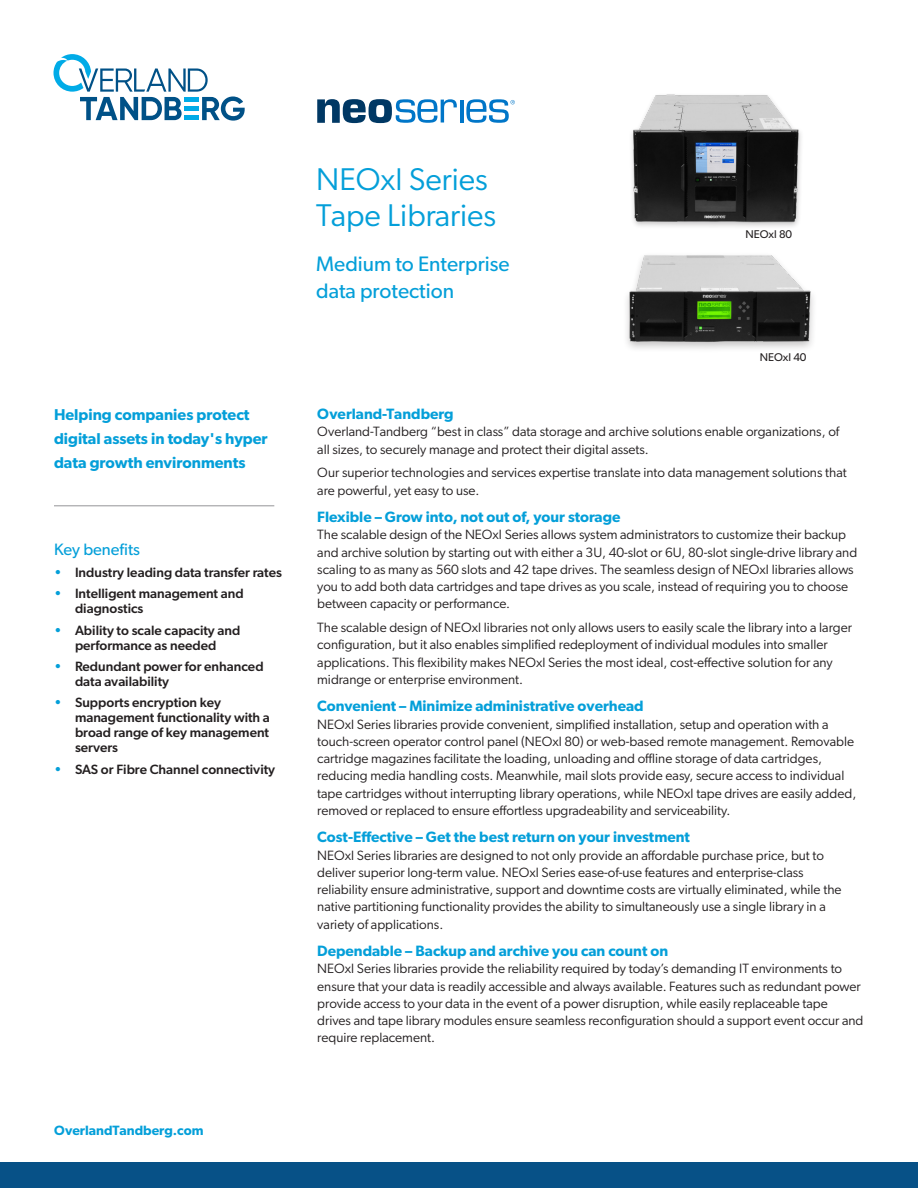
<style>
.page{position:relative;width:918px;height:1188px;background:#fff}
.page>*{position:absolute;margin:0;border:0;box-sizing:border-box;transform-origin:0 0}
.H_TITLE{font:31.5px/36px "Gibson";color:#049fd9}
.t1{font:21px/27px "Gibson";color:#049fd9}
.t2{font:16.5px "Gibson";color:#049fd9}
.SIDEBAR{font:600 15.75px/24px "Gibson";color:#049fd9}
.t3{font:600 15px "Gibson";color:#049fd9}
.BODY{font:13.5px/17.2px "Gibson";color:#231f20}
.t4{font:500 13.5px/15px "Gibson";color:#231f20}
.t5{font:600 13.5px "Gibson";color:#049fd9}
.MICE{font:11.25px "Gibson";color:#231f20}
.s1{color:#049fd9}
</style>
<div class="page">
<svg style="left:53px;top:54px;width:192px;height:67px"></svg>
<div style="left:0;top:1162px;width:918px;height:26px;background:#075187"></div>
<hr style="left:460px;top:100px;width:3px;height:23px;background:#0076c8">
<svg style="left:317px;top:99px;width:140px;height:24px"></svg>
<svg style="left:466px;top:99px;width:49px;height:24px"></svg>
<img style="left:631px;top:94px;width:170px;height:133px">
<hr style="left:54px;top:505px;width:220px;height:1px;background:#949498">
<img style="left:627px;top:255px;width:186px;height:94px">
<p class="SIDEBAR" style="left:54px;top:402px;width:215px">Helping companies protect digital assets in today's hyper data growth environments</p>
<h1 class="t2" style="left:54px;top:540px;width:88px">Key benefits</h1>
<p class="t4" style="left:54px;top:564px;width:229px"><span class="s1">•</span> Industry leading data transfer rates</p>
<p class="t4" style="left:75px;top:586px;width:170px;text-indent:-21px"><span class="s1">•</span> Intelligent management and diagnostics</p>
<p class="t4" style="left:54px;top:622px;width:188px;text-align:center"><span class="s1">•</span> Ability to scale capacity and performance as needed</p>
<p class="t4" style="left:75px;top:659px;width:190px;text-indent:-21px"><span class="s1">•</span> Redundant power for enhanced data availability</p>
<p class="t4" style="left:75px;top:695px;width:196px;text-indent:-21px"><span class="s1">•</span> Supports encryption key management functionality with a broad range of key management servers</p>
<p class="t4" style="left:54px;top:761px;width:223px"><span class="s1">•</span> SAS or Fibre Channel connectivity</p>
<p class="t5" style="left:54px;top:1122px;width:151px">OverlandTandberg.com</p>
<p class="H_TITLE" style="left:316px;top:161px;width:182px">NEOxl Series<br>Tape Libraries</p>
<h1 class="t1" style="left:316px;top:250px;width:195px">Medium to Enterprise data protection</h1>
<p class="MICE" style="left:745px;top:227px;width:48px">NEOxl 80</p>
<p class="MICE" style="left:760px;top:350px;width:48px">NEOxl 40</p>
<h3 class="t3" style="left:317px;top:405px;width:138px">Overland-Tandberg</h3>
<p class="BODY" style="left:317px;top:423px;width:524px">Overland-Tandberg “best in class” data storage and archive solutions enable organizations, of all sizes, to securely manage and protect their digital assets.</p>
<p class="BODY" style="left:317px;top:464px;width:531px">Our superior technologies and services expertise translate into data management solutions that are powerful, yet easy to use.</p>
<h3 class="t3" style="left:317px;top:508px;width:305px">Flexible – Grow into, not out of, your storage</h3>
<p class="BODY" style="left:317px;top:526px;width:542px">The scalable design of the NEOxl Series allows system administrators to customize their backup and archive solution by starting out with either a 3U, 40-slot or 6U, 80-slot single-drive library and scaling to as many as 560 slots and 42 tape drives. The seamless design of NEOxl libraries allows you to add both data cartridges and tape drives as you scale, instead of requiring you to choose between capacity or performance.</p>
<p class="BODY" style="left:317px;top:619px;width:536px">The scalable design of NEOxl libraries not only allows users to easily scale the library into a larger configuration, but it also enables simplified redeployment of individual modules into smaller applications. This flexibility makes NEOxl Series the most ideal, cost-effective solution for any midrange or enterprise environment.</p>
<h3 class="t3" style="left:317px;top:697px;width:328px">Convenient – Minimize administrative overhead</h3>
<p class="BODY" style="left:317px;top:715px;width:541px">NEOxl Series libraries provide convenient, simplified installation, setup and operation with a touch-screen operator control panel (NEOxl 80) or web-based remote management. Removable cartridge magazines facilitate the loading, unloading and offline storage of data cartridges, reducing media handling costs. Meanwhile, mail slots provide easy, secure access to individual tape cartridges without interrupting library operations, while NEOxl tape drives are easily added, removed or replaced to ensure effortless upgradeability and serviceability.</p>
<h3 class="t3" style="left:317px;top:828px;width:374px">Cost-Effective – Get the best return on your investment</h3>
<p class="BODY" style="left:317px;top:846px;width:526px">NEOxl Series libraries are designed to not only provide an affordable purchase price, but to deliver superior long-term value. NEOxl Series ease-of-use features and enterprise-class reliability ensure administrative, support and downtime costs are virtually eliminated, while the native partitioning functionality provides the ability to simultaneously use a single library in a variety of applications.</p>
<h3 class="t3" style="left:317px;top:942px;width:352px">Dependable – Backup and archive you can count on</h3>
<p class="BODY" style="left:317px;top:960px;width:548px">NEOxl Series libraries provide the reliability required by today’s demanding IT environments to ensure that your data is readily accessible and always available. Features such as redundant power provide access to your data in the event of a power disruption, while easily replaceable tape drives and tape library modules ensure seamless reconfiguration should a support event occur and require replacement.</p>
</div>
